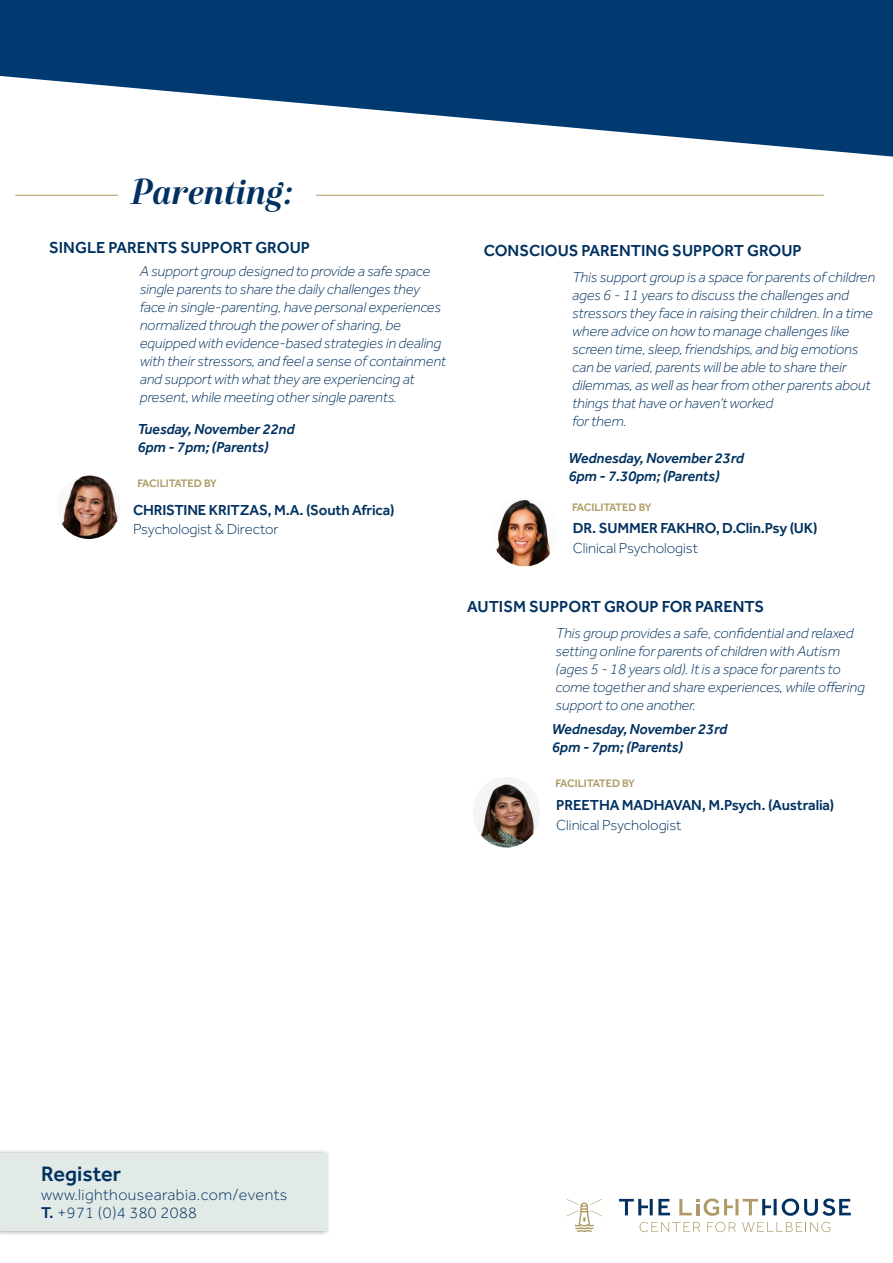
<style>
.page{position:relative;width:893px;height:1263px;background:#fff}
.page>*{position:absolute;margin:0;border:0;box-sizing:border-box;transform-origin:0 0}
.t1{font:italic 700 36px "Exquise FY";color:#003160}
.t2{font:500 21.6px "Effra";color:#003160}
.t3{font:500 16.5px "Effra";color:#003160}
.t4{font:300 16.2px/18.9px "Effra";letter-spacing:.025em;color:#003160}
.t5{font:italic 300 15px/18px "Effra";letter-spacing:-.005em;color:#003160}
.t6{font:italic 500 15px/18px "Effra";letter-spacing:-.005em;color:#003160}
.t7{font:500 15px "Effra";letter-spacing:-.01em;color:#003160}
.t8{font:300 15px "Effra";letter-spacing:-.005em;color:#003160}
.t9{font:500 11.25px "Effra";letter-spacing:-.005em;color:#ae9a64}
.s1{font-weight:500}
</style>
<div class="page">
<svg style="left:619px;top:1199px;width:51px;height:16px"></svg>
<svg style="left:679px;top:1198px;width:172px;height:18px"></svg>
<svg style="left:567px;top:1199px;width:35px;height:33px"></svg>
<svg style="left:640px;top:1222px;width:60px;height:10px"></svg>
<svg style="left:707px;top:1222px;width:29px;height:10px"></svg>
<svg style="left:742px;top:1222px;width:88px;height:10px"></svg>
<svg style="left:0;top:0;width:893px;height:157px;fill:#003a70"></svg>
<img style="left:57px;top:475px;width:63px;height:64px;border-radius:32px">
<div style="left:0;top:1149px;width:331px;height:87px;background:#000;opacity:.35"></div>
<div style="left:0;top:1153px;width:326px;height:78px;background:#e2eae8"></div>
<hr style="left:15px;top:195px;width:809px;height:1px;background:#ae9a64">
<div style="left:119px;top:164px;width:197px;height:63px;background:#fff"></div>
<img style="left:475px;top:777px;width:65px;height:70px">
<img style="left:496px;top:499px;width:54px;height:67px">
<h1 class="t1" style="left:132px;top:169px;width:165px">Parenting:</h1>
<p class="t3" style="left:49px;top:237px;width:262px">SINGLE PARENTS SUPPORT GROUP</p>
<p class="t5" style="left:140px;top:262px;width:308px">A support group designed to provide a safe space single parents to share the daily challenges they face in single-parenting, have personal experiences normalized through the power of sharing, be equipped with evidence-based strategies in dealing with their stressors, and feel a sense of containment and support with what they are experiencing at present, while meeting other single parents.</p>
<p class="t6" style="left:137px;top:419px;width:159px">Tuesday, November 22nd<br>6pm - 7pm; (Parents)</p>
<p class="t9" style="left:137px;top:477px;width:81px">FACILITATED BY</p>
<p class="t7" style="left:133px;top:500px;width:263px">CHRISTINE KRITZAS, M.A. (South Africa)</p>
<p class="t8" style="left:133px;top:521px;width:147px">Psychologist &amp; Director</p>
<p class="t3" style="left:484px;top:240px;width:320px">CONSCIOUS PARENTING SUPPORT GROUP</p>
<p class="t5" style="left:572px;top:268px;width:305px">This support group is a space for parents of children ages 6 - 11 years to discuss the challenges and stressors they face in raising their children. In a time where advice on how to manage challenges like screen time, sleep, friendships, and big emotions can be varied, parents will be able to share their dilemmas, as well as hear from other parents about things that have or haven’t worked<br>for them.</p>
<p class="t6" style="left:568px;top:449px;width:177px">Wednesday, November 23rd<br>6pm - 7.30pm; (Parents)</p>
<p class="t7" style="left:573px;top:519px;width:246px">DR. SUMMER FAKHRO, D.Clin.Psy (UK)</p>
<p class="t8" style="left:573px;top:539px;width:127px">Clinical Psychologist</p>
<p class="t9" style="left:572px;top:500px;width:81px">FACILITATED BY</p>
<p class="t3" style="left:467px;top:597px;width:299px">AUTISM SUPPORT GROUP FOR PARENTS</p>
<p class="t5" style="left:555px;top:624px;width:311px">This group provides a safe, confidential and relaxed setting online for parents of children with Autism (ages 5 - 18 years old). It is a space for parents to come together and share experiences, while offering support to one another.</p>
<p class="t6" style="left:552px;top:719px;width:177px">Wednesday, November 23rd<br>6pm - 7pm; (Parents)</p>
<p class="t9" style="left:555px;top:777px;width:81px">FACILITATED BY</p>
<p class="t7" style="left:556px;top:796px;width:280px">PREETHA MADHAVAN, M.Psych. (Australia)</p>
<p class="t8" style="left:556px;top:816px;width:127px">Clinical Psychologist</p>
<h2 class="t2" style="left:41px;top:1160px;width:81px">Register</h2>
<p class="t4" style="left:41px;top:1185px;width:248px">www.lighthousearabia.com/events<br><span class="s1">T.</span> +971 (0)4 380 2088</p>
</div>
